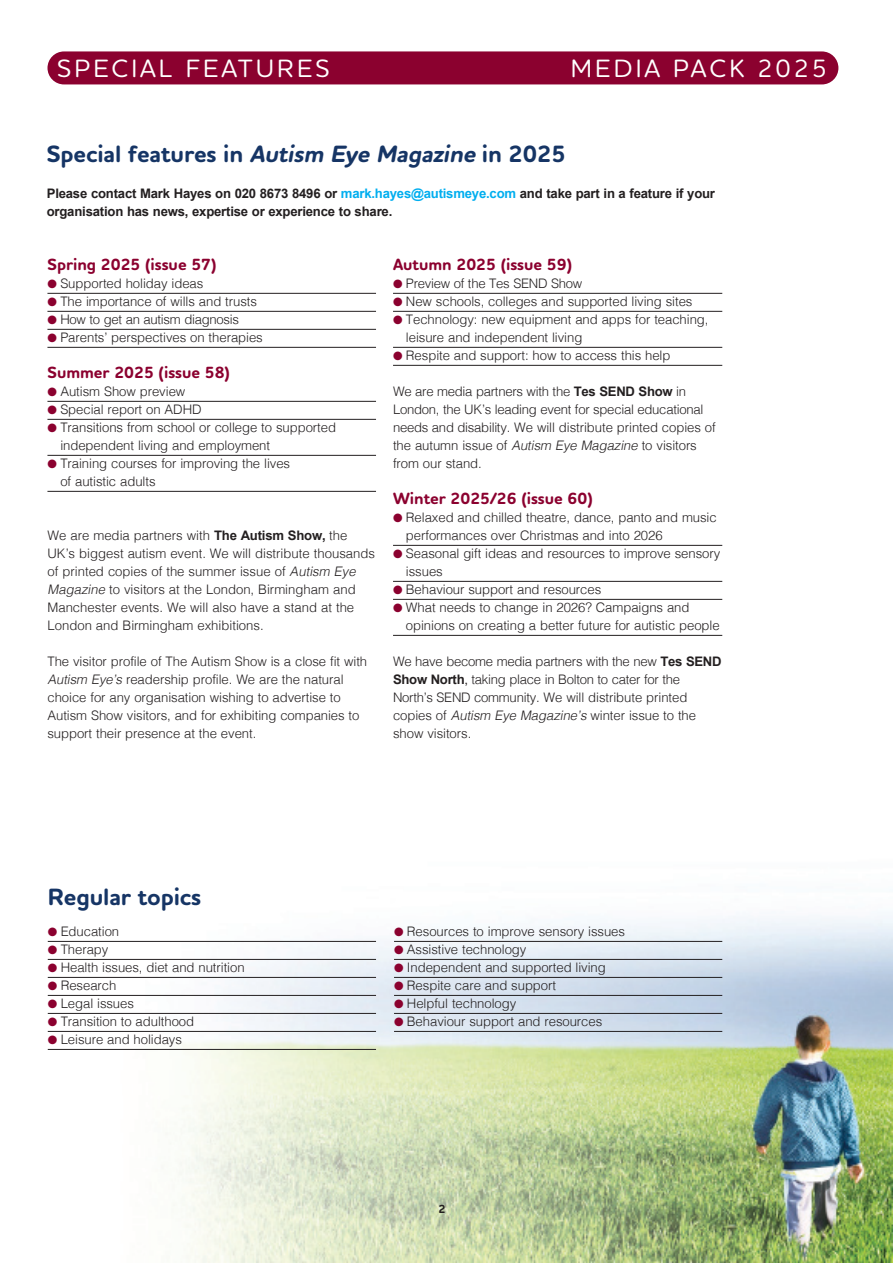
<style>
.page{position:relative;width:893px;height:1263px;background:#fff}
.page>*{position:absolute;margin:0;border:0;box-sizing:border-box;transform-origin:0 0}
.t1{font:500 25.5px "Houschka Rounded";letter-spacing:.125em;color:#fff}
.Body_Copy{font:700 24px "Houschka Rounded";letter-spacing:-.005em;color:#163565}
.X_HEAD{font:700 16.5px "Houschka Rounded";color:#8b012f}
.Body_Copy-2{font:300 13.2px/18px "Helvetica";letter-spacing:-.005em;color:#231f20}
.X_HEAD-2{font:300 13.2px/18px "Helvetica";color:#231f20}
.Body_Copy-3{font:700 13.2px/18px "Arial";letter-spacing:-.015em;color:#231f20}
.t2{font:700 12px "Houschka Rounded";color:#231f20}
.s1{font-style:italic}
.s2{color:#00aeef}
.s3{color:#8b012f}
.s4{font-family:"Arial";font-weight:700}
.s5{font-family:"Arial";font-weight:400}
</style>
<div class="page">
<img style="left:47px;top:915px;width:846px;height:348px">
<div style="left:47px;top:51px;width:791px;height:33px;background:#8b012f;border-radius:17px"></div>
<hr style="left:48px;top:941px;width:328px;height:1px;background:#231f20">
<hr style="left:48px;top:959px;width:328px;height:1px;background:#231f20">
<hr style="left:48px;top:977px;width:328px;height:1px;background:#231f20">
<hr style="left:48px;top:995px;width:328px;height:1px;background:#231f20">
<hr style="left:48px;top:1013px;width:328px;height:1px;background:#231f20">
<hr style="left:48px;top:1031px;width:328px;height:1px;background:#231f20">
<hr style="left:48px;top:1049px;width:328px;height:1px;background:#231f20">
<hr style="left:394px;top:941px;width:328px;height:1px;background:#231f20">
<hr style="left:394px;top:959px;width:328px;height:1px;background:#231f20">
<hr style="left:394px;top:977px;width:328px;height:1px;background:#231f20">
<hr style="left:394px;top:995px;width:328px;height:1px;background:#231f20">
<hr style="left:394px;top:1013px;width:328px;height:1px;background:#231f20">
<hr style="left:394px;top:1031px;width:328px;height:1px;background:#231f20">
<hr style="left:47px;top:293px;width:329px;height:1px;background:#231f20">
<hr style="left:47px;top:311px;width:329px;height:1px;background:#231f20">
<hr style="left:47px;top:329px;width:329px;height:1px;background:#231f20">
<hr style="left:47px;top:347px;width:329px;height:1px;background:#231f20">
<hr style="left:47px;top:401px;width:329px;height:1px;background:#231f20">
<hr style="left:47px;top:419px;width:329px;height:1px;background:#231f20">
<hr style="left:47px;top:455px;width:329px;height:1px;background:#231f20">
<hr style="left:47px;top:491px;width:329px;height:1px;background:#231f20">
<hr style="left:393px;top:293px;width:329px;height:1px;background:#231f20">
<hr style="left:393px;top:311px;width:329px;height:1px;background:#231f20">
<hr style="left:393px;top:347px;width:329px;height:1px;background:#231f20">
<hr style="left:393px;top:365px;width:329px;height:1px;background:#231f20">
<hr style="left:393px;top:545px;width:329px;height:1px;background:#231f20">
<hr style="left:393px;top:581px;width:329px;height:1px;background:#231f20">
<hr style="left:393px;top:599px;width:329px;height:1px;background:#231f20">
<hr style="left:393px;top:635px;width:329px;height:1px;background:#231f20">
<p class="t1" style="left:57px;top:51px;width:274px">SPECIAL FEATURES</p>
<p class="t1" style="left:571px;top:51px;width:258px">MEDIA PACK 2025</p>
<p class="Body_Copy" style="left:47px;top:139px;width:521px">Special features in <span class="s1">Autism Eye Magazine</span> in 2025</p>
<p class="Body_Copy-3" style="left:47px;top:185px;width:670px">Please contact Mark Hayes on 020 8673 8496 or <span class="s2">mark.hayes@autismeye.com</span> and take part in a feature if your organisation has news, expertise or experience to share.</p>
<p class="X_HEAD" style="left:47px;top:254px;width:171px">Spring 2025 (issue 57)</p>
<p class="Body_Copy-2" style="left:47px;top:273px;width:157px"><span class="s3">●</span> Supported holiday ideas</p>
<p class="Body_Copy-2" style="left:47px;top:291px;width:211px"><span class="s3">●</span> The importance of wills and trusts</p>
<p class="Body_Copy-2" style="left:47px;top:309px;width:193px"><span class="s3">●</span> How to get an autism diagnosis</p>
<p class="Body_Copy-2" style="left:47px;top:327px;width:217px"><span class="s3">●</span> Parents’ perspectives on therapies</p>
<p class="X_HEAD" style="left:47px;top:362px;width:184px">Summer 2025 (issue 58)</p>
<p class="Body_Copy-2" style="left:47px;top:381px;width:139px"><span class="s3">●</span> Autism Show preview</p>
<p class="Body_Copy-2" style="left:47px;top:399px;width:156px"><span class="s3">●</span> Special report on ADHD</p>
<p class="Body_Copy-2" style="left:60px;top:417px;width:277px;text-indent:-13px"><span class="s3">●</span> Transitions from school or college to supported independent living and employment</p>
<p class="Body_Copy-2" style="left:60px;top:453px;width:231px;text-indent:-13px"><span class="s3">●</span> Training courses for improving the lives of autistic adults</p>
<p class="X_HEAD-2" style="left:47px;top:525px;width:329px">We are media partners with <span class="s4">The Autism Show,</span> the UK’s biggest autism event. We will distribute thousands of printed copies of the summer issue of <span class="s1">Autism Eye Magazine</span> to visitors at the London, Birmingham and Manchester events. We will also have a stand at the London and Birmingham exhibitions.</p>
<p class="X_HEAD-2" style="left:47px;top:651px;width:321px">The visitor profile of The Autism Show is a close fit with <span class="s1">Autism Eye’s</span>readership profile. We are the natural choice for any organisation wishing to advertise to Autism Show visitors, and for exhibiting companies to support their presence at the event.</p>
<p class="X_HEAD" style="left:393px;top:254px;width:181px">Autumn 2025 (issue 59)</p>
<p class="Body_Copy-2" style="left:393px;top:273px;width:191px"><span class="s3">●</span> Preview of the Tes SEND Show</p>
<p class="Body_Copy-2" style="left:393px;top:291px;width:301px"><span class="s3">●</span> New schools, colleges and supported living sites</p>
<p class="Body_Copy-2" style="left:406px;top:309px;width:304px;text-indent:-13px"><span class="s3">●</span> Technology: new equipment and apps for teaching, leisure and independent living</p>
<p class="Body_Copy-2" style="left:393px;top:345px;width:279px"><span class="s3">●</span> Respite and support: how to access this help</p>
<p class="Body_Copy-2" style="left:393px;top:381px;width:324px">We are media partners with the <span class="s4">Tes SEND Show</span> in London, the UK’s leading event for special educational needs and disability. We will distribute printed copies of the autumn issue of <span class="s1">Autism Eye Magazine</span> to visitors from our stand.</p>
<p class="X_HEAD" style="left:393px;top:488px;width:201px">Winter 2025/26 (issue 60)</p>
<p class="Body_Copy-2" style="left:406px;top:507px;width:312px;text-indent:-13px"><span class="s3">●</span> Relaxed and chilled theatre, dance, panto and music performances over Christmas and into 2026</p>
<p class="Body_Copy-2" style="left:406px;top:543px;width:316px;text-indent:-13px"><span class="s3">●</span> Seasonal gift ideas and resources to improve sensory issues</p>
<p class="Body_Copy-2" style="left:393px;top:579px;width:210px"><span class="s3">●</span> Behaviour support and resources</p>
<p class="Body_Copy-2" style="left:406px;top:597px;width:315px;text-indent:-13px"><span class="s3">●</span> What needs to change in 2026? Campaigns and opinions on creating a better future for autistic people</p>
<p class="Body_Copy-2" style="left:393px;top:651px;width:330px">We have become media partners with the new <span class="s4">Tes SEND Show North</span><span class="s5">,</span> taking place in Bolton to cater for the North’s SEND community. We will distribute printed copies of <span class="s1">Autism Eye Magazine’s</span>winter issue to the show visitors.</p>
<p class="Body_Copy" style="left:48px;top:881px;width:155px">Regular topics</p>
<p class="Body_Copy-2" style="left:48px;top:921px;width:73px"><span class="s3">●</span> Education</p>
<p class="Body_Copy-2" style="left:48px;top:939px;width:62px"><span class="s3">●</span> Therapy</p>
<p class="Body_Copy-2" style="left:48px;top:957px;width:198px"><span class="s3">●</span> Health issues, diet and nutrition</p>
<p class="Body_Copy-2" style="left:48px;top:975px;width:70px"><span class="s3">●</span> Research</p>
<p class="Body_Copy-2" style="left:48px;top:993px;width:88px"><span class="s3">●</span> Legal issues</p>
<p class="Body_Copy-2" style="left:48px;top:1011px;width:148px"><span class="s3">●</span> Transition to adulthood</p>
<p class="Body_Copy-2" style="left:48px;top:1029px;width:136px"><span class="s3">●</span> Leisure and holidays</p>
<p class="Body_Copy-2" style="left:394px;top:921px;width:232px"><span class="s3">●</span> Resources to improve sensory issues</p>
<p class="Body_Copy-2" style="left:394px;top:939px;width:134px"><span class="s3">●</span> Assistive technology</p>
<p class="Body_Copy-2" style="left:394px;top:957px;width:213px"><span class="s3">●</span> Independent and supported living</p>
<p class="Body_Copy-2" style="left:394px;top:975px;width:164px"><span class="s3">●</span> Respite care and support</p>
<p class="Body_Copy-2" style="left:394px;top:993px;width:124px"><span class="s3">●</span> Helpful technology</p>
<p class="Body_Copy-2" style="left:394px;top:1011px;width:210px"><span class="s3">●</span> Behaviour support and resources</p>
<p class="t2" style="left:439px;top:1201px;width:9px">2</p>
</div>
